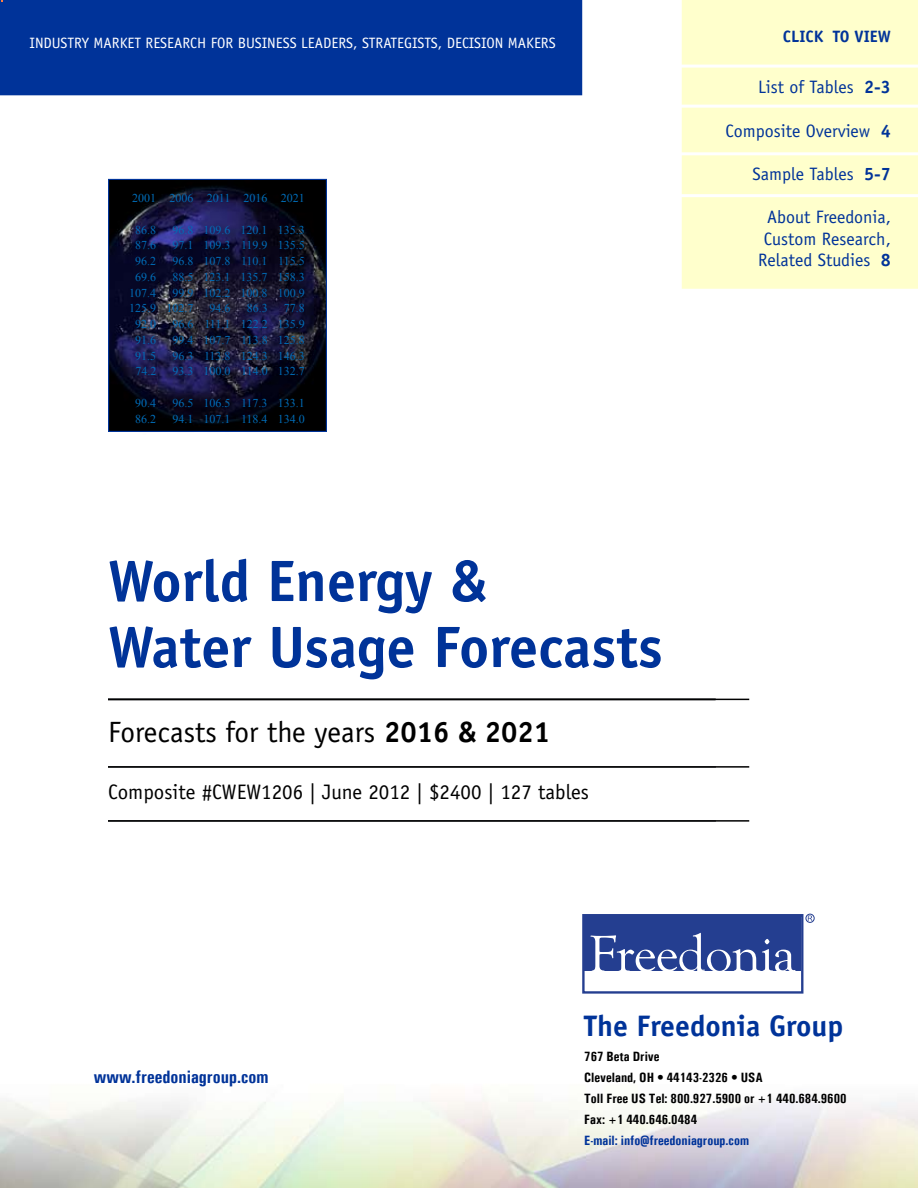
<style>
.page{position:relative;width:918px;height:1188px;background:#fff}
.page>*{position:absolute;margin:0;border:0;box-sizing:border-box;transform-origin:0 0}
.t1{font:700 58.5px/66px "Officina Sans";color:#039}
.t2{font:700 29.7px "Officina Sans";color:#039}
.t3{font:29.4px "Officina Sans";color:#000}
.t4{font:21px "Officina Sans";color:#000}
.t5{font:18px/21.6px "Officina Sans";color:#039;text-align:center}
.t6{font:700 condensed 18px "Univers";color:#039}
.t7{font:700 16.5px "Officina Sans";color:#039}
.t8{font:15px "Officina Sans";color:#fff}
.t9{font:700 condensed 13.5px/21px "Univers";color:#000}
.t10{font:700 condensed 13.5px "Univers";color:#039}
.t11{font:12px/15.8px "Times New Roman";color:#006cb7}
.s1{font-weight:700}
</style>
<div class="page">
<div style="left:582px;top:914px;width:221px;height:80px;border:2px solid #243e90"></div>
<div style="left:583px;top:915px;width:218px;height:56px;background:#243e90"></div>
<svg style="left:590px;top:933px;width:206px;height:38px"></svg>
<div style="left:806px;top:914px;width:8px;height:9px;border:1px solid #243e90;border-radius:50%"></div>
<svg style="left:808px;top:916px;width:5px;height:5px"></svg>
<img style="left:110px;top:181px;width:215px;height:249px">
<div style="left:108px;top:179px;width:219px;height:253px;border:1px solid #039"></div>
<div style="left:1px;top:1px;width:580px;height:94px;background:#039"></div>
<div style="left:0;top:0;width:582px;height:95px;border:2px solid #039"></div>
<div style="left:682px;top:0;width:236px;height:289px;background:#ffc"></div>
<hr style="left:675px;top:105px;width:243px;height:3px;background:#fff">
<hr style="left:675px;top:152px;width:243px;height:3px;background:#fff">
<hr style="left:675px;top:194px;width:243px;height:3px;background:#fff">
<hr style="left:672px;top:65px;width:246px;height:3px;background:#fff">
<hr style="left:108px;top:699px;width:641px;height:1px;background:#000">
<hr style="left:108px;top:766px;width:641px;height:2px;background:#000">
<hr style="left:108px;top:820px;width:641px;height:2px;background:#000">
<div style="left:125px;top:189px;width:192px;height:245px;background:#000;opacity:.75"></div>
<p class="t8" style="left:29px;top:34px;width:528px">INDUSTRY MARKET RESEARCH FOR BUSINESS LEADERS, STRATEGISTS, DECISION MAKERS</p>
<p class="t11" style="left:132px;top:190px;width:174px">2001 2006 2011 2016 2021</p>
<p class="t11" style="left:135px;top:222px;width:22px">86.8</p>
<p class="t11" style="left:172px;top:222px;width:134px">96.8 109.6 120.1 135.3</p>
<p class="t11" style="left:135px;top:237px;width:22px">87.6</p>
<p class="t11" style="left:172px;top:237px;width:134px">97.1 109.3 119.9 135.5</p>
<p class="t11" style="left:135px;top:253px;width:22px">96.2</p>
<p class="t11" style="left:172px;top:253px;width:134px">96.8 107.8 110.1 115.5</p>
<p class="t11" style="left:135px;top:269px;width:22px">69.6</p>
<p class="t11" style="left:172px;top:269px;width:134px">88.5 123.1 135.7 158.3</p>
<p class="t11" style="left:129px;top:285px;width:28px">107.4</p>
<p class="t11" style="left:129px;top:285px;width:177px;text-indent:43px">99.9 102.2 100.8 100.9<br>125.9 102.7</p>
<p class="t11" style="left:210px;top:300px;width:22px">94.6</p>
<p class="t11" style="left:247px;top:300px;width:22px">86.3</p>
<p class="t11" style="left:284px;top:300px;width:22px">77.8</p>
<p class="t11" style="left:135px;top:316px;width:22px">92.0</p>
<p class="t11" style="left:172px;top:316px;width:134px">96.6 111.1 122.2 135.9</p>
<p class="t11" style="left:135px;top:332px;width:22px">91.6</p>
<p class="t11" style="left:172px;top:332px;width:134px">99.4 107.7 113.8 125.8</p>
<p class="t11" style="left:135px;top:348px;width:22px">91.5</p>
<p class="t11" style="left:172px;top:348px;width:134px">96.3 113.8 124.3 146.3</p>
<p class="t11" style="left:135px;top:363px;width:22px">74.2</p>
<p class="t11" style="left:172px;top:363px;width:134px">93.3 100.0 114.0 132.7</p>
<p class="t11" style="left:135px;top:395px;width:22px">90.4</p>
<p class="t11" style="left:172px;top:395px;width:134px">96.5 106.5 117.3 133.1</p>
<p class="t11" style="left:135px;top:411px;width:22px">86.2</p>
<p class="t11" style="left:172px;top:411px;width:134px">94.1 107.1 118.4 134.0</p>
<h1 class="t1" style="left:108px;top:547px;width:556px">World Energy &amp;<br>Water Usage Forecasts</h1>
<h3 class="t3" style="left:108px;top:715px;width:444px">Forecasts for the years <span class="s1">2016 &amp; 2021</span></h3>
<h3 class="t4" style="left:108px;top:779px;width:483px">Composite #CWEW1206 | June 2012 | $2400 | 127 tables</h3>
<h3 class="t7" style="left:783px;top:26px;width:110px">CLICK TO VIEW</h3>
<h3 class="t5" style="left:758px;top:77px;width:135px">List of Tables <span class="s1">2-3</span></h3>
<h3 class="t5" style="left:726px;top:120px;width:167px">Composite Overview <span class="s1">4</span></h3>
<h3 class="t5" style="left:752px;top:163px;width:140px">Sample Tables <span class="s1">5-7</span></h3>
<h3 class="t5" style="left:758px;top:206px;width:134px">About Freedonia,<br>Custom Research,<br>Related Studies <span class="s1">8</span></h3>
<h3 class="t6" style="left:94px;top:1066px;width:176px">www.freedoniagroup.com</h3>
<h2 class="t2" style="left:584px;top:1008px;width:261px">The Freedonia Group</h2>
<p class="t9" style="left:584px;top:1045px;width:264px">767 Beta Drive<br>Cleveland, OH • 44143-2326 • USA<br>Toll Free US Tel: 800.927.5900 or +1 440.684.9600<br>Fax: +1 440.646.0484</p>
<p class="t10" style="left:584px;top:1132px;width:166px">E-mail: info@freedoniagroup.com</p>
</div>
